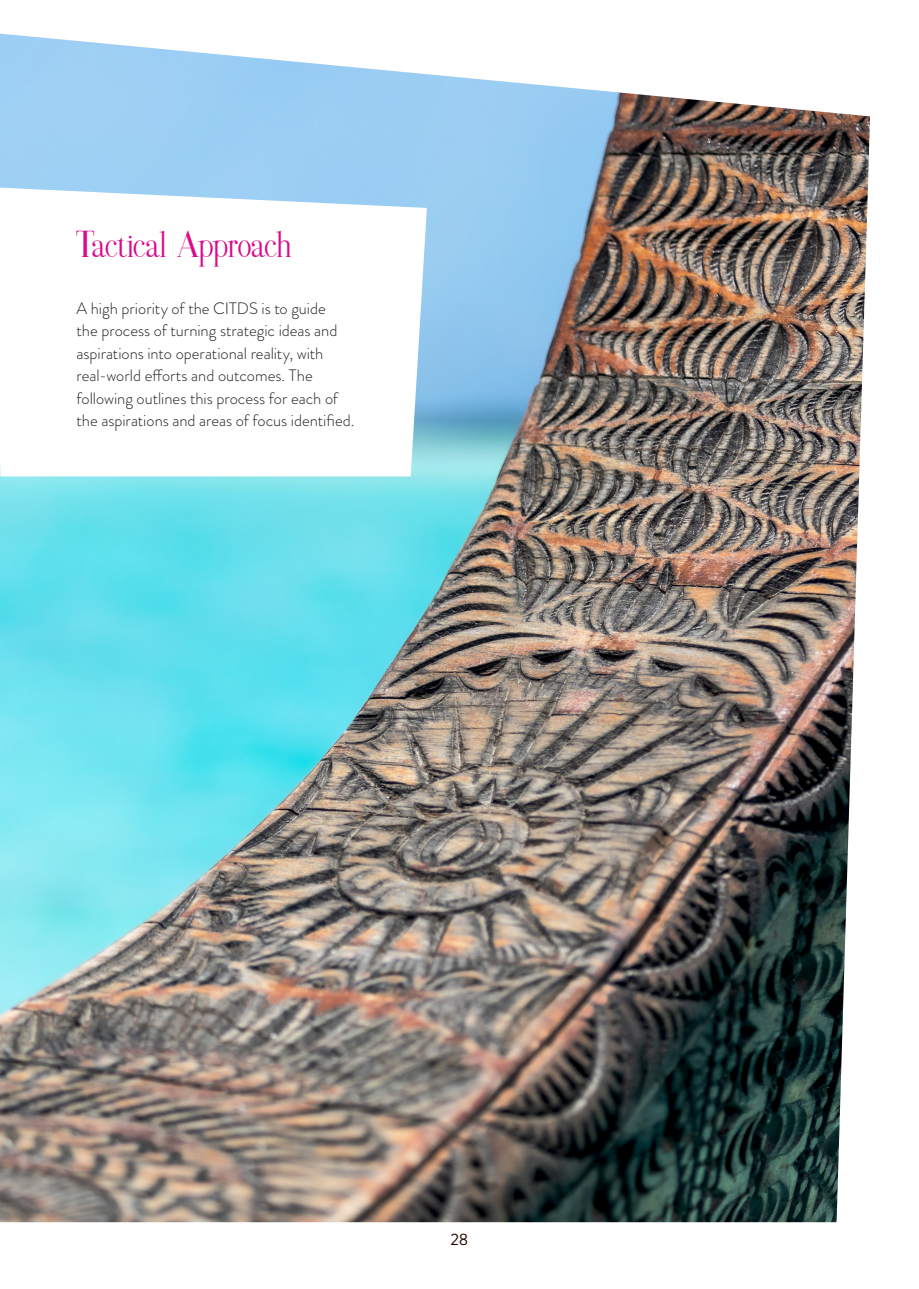
<style>
.page{position:relative;width:919px;height:1289px;background:#fff}
.page>*{position:absolute;margin:0;border:0;box-sizing:border-box;transform-origin:0 0}
.t1{font:37.5px "Colbes";letter-spacing:-.015em;color:#d80b8c}
.Body_text{font:300 16.5px/22.5px "Brandon Grotesque";color:#231f20}
.t2{font:16.5px "Brandon Grotesque";color:#280a00}
</style>
<div class="page">
<img style="left:0;top:34px;width:870px;height:1188px">
<svg style="left:0;top:187px;width:427px;height:289px"></svg>
<p class="t1" style="left:76px;top:229px;width:216px">Tactical Approach</p>
<p class="Body_text" style="left:76px;top:297px;width:279px">A high priority of the CITDS is to guide<br>the process of turning strategic ideas and aspirations into operational reality, with real-world efforts and outcomes. The following outlines this process for each of the aspirations and areas of focus identified.</p>
<p class="t2" style="left:450px;top:1228px;width:19px">28</p>
</div>
